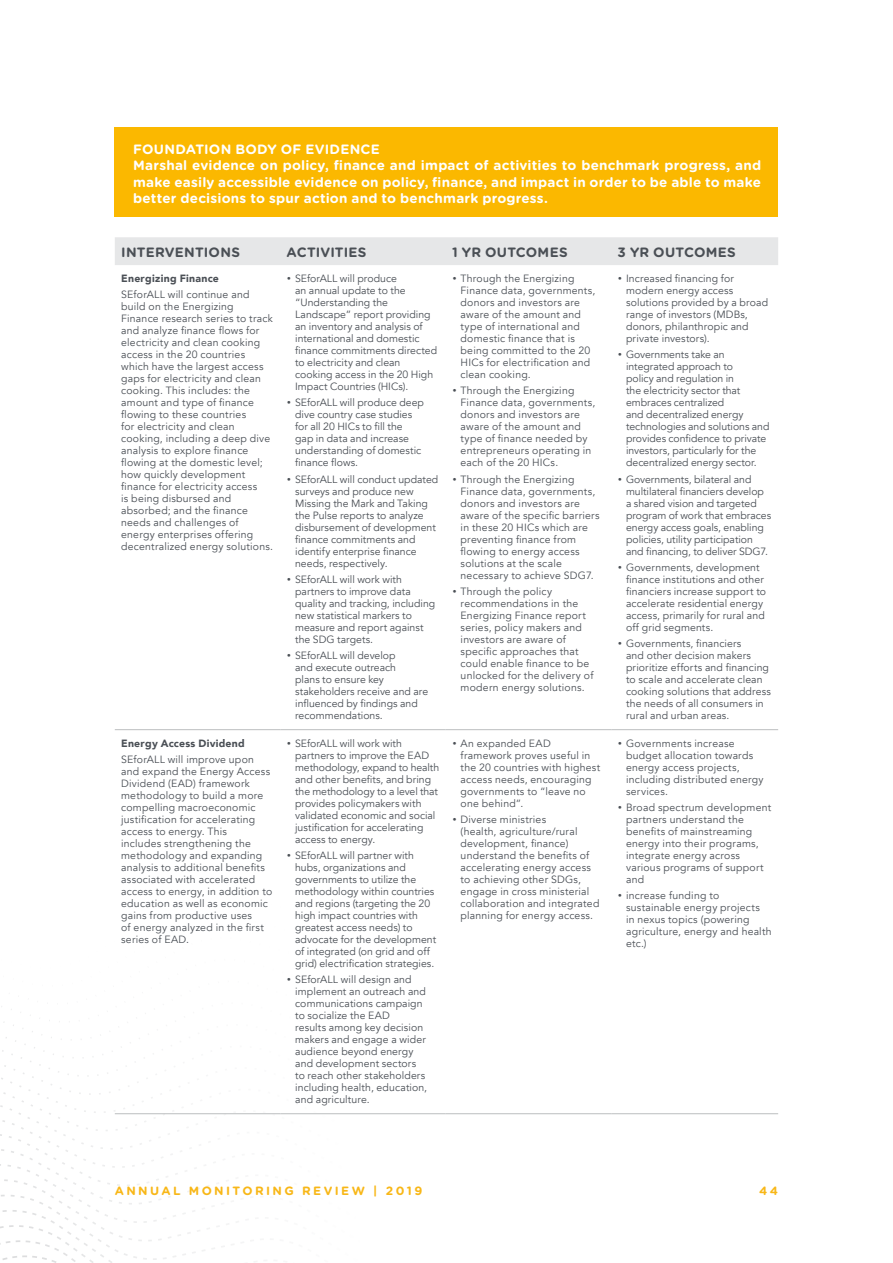
<style>
.page{position:relative;width:893px;height:1263px;background:#fff}
.page>*{position:absolute;margin:0;border:0;box-sizing:border-box;transform-origin:0 0}
.t1{font:700 13.5px/16.2px "Gotham Rounded";letter-spacing:.015em;color:#fff}
.t2{font:700 13.5px "Gotham Rounded";letter-spacing:.015em;color:#4a4f55}
.t3{font:700 12px "Gotham Rounded";letter-spacing:.2em;color:#f8b717}
.t4{font:10.5px/12px "Avenir";letter-spacing:.015em;color:#4a4f55}
.t5{font:10.5px/12px "Avenir";letter-spacing:-.005em;color:#4a4f55}
.t6{font:900 10.5px "Avenir";letter-spacing:.025em;color:#4a4f55}
.s1{font-family:"Gotham Rounded"}
</style>
<div class="page">
<svg style="left:0;top:1006px;width:369px;height:257px"></svg>
<div style="left:115px;top:128px;width:663px;height:89px;background:#fbb800"></div>
<div style="left:115px;top:237px;width:663px;height:28px;background:#e6e7e8"></div>
<hr style="left:115px;top:729px;width:165px;height:1px;background:#bcbec0">
<hr style="left:280px;top:729px;width:166px;height:1px;background:#bcbec0">
<hr style="left:446px;top:729px;width:165px;height:1px;background:#bcbec0">
<hr style="left:611px;top:729px;width:167px;height:1px;background:#bcbec0">
<hr style="left:115px;top:1113px;width:165px;height:1px;background:#bcbec0">
<hr style="left:280px;top:1113px;width:166px;height:1px;background:#bcbec0">
<hr style="left:446px;top:1113px;width:165px;height:1px;background:#bcbec0">
<hr style="left:611px;top:1113px;width:167px;height:1px;background:#bcbec0">
<p class="t1" style="left:133px;top:141px;width:629px">FOUNDATION BODY OF EVIDENCE<br>Marshal evidence on policy, finance and impact of activities to benchmark progress, and make easily accessible evidence on policy, finance, and impact in order to be able to make better decisions to spur action and to benchmark progress.</p>
<p class="t2" style="left:121px;top:244px;width:120px">INTERVENTIONS</p>
<p class="t2" style="left:287px;top:244px;width:81px">ACTIVITIES</p>
<p class="t2" style="left:452px;top:244px;width:117px">1 YR OUTCOMES</p>
<p class="t2" style="left:618px;top:244px;width:120px">3 YR OUTCOMES</p>
<p class="t6" style="left:121px;top:269px;width:99px">Energizing Finance</p>
<p class="t4" style="left:121px;top:289px;width:153px">SEforALL will continue and build on the Energizing<br>Finance research series to track and analyze finance flows for electricity and clean cooking access in the 20 countries which have the largest access gaps for electricity and clean cooking. This includes: the amount and type of finance flowing to these countries<br>for electricity and clean cooking, including a deep dive analysis to explore finance flowing at the domestic level; how quickly development finance for electricity access<br>is being disbursed and absorbed; and the finance needs and challenges of energy enterprises offering decentralized energy solutions.</p>
<p class="t4" style="left:626px;top:273px;width:143px;text-indent:-9px"><span class="s1">•</span> Increased financing for modern energy access solutions provided by a broad range of investors (MDBs, donors, philanthropic and private investors).</p>
<p class="t5" style="left:626px;top:349px;width:145px;text-indent:-9px"><span class="s1">•</span> Governments take an integrated approach to<br>policy and regulation in<br>the electricity sector that embraces centralized<br>and decentralized energy technologies and solutions and provides confidence to private investors, particularly for the decentralized energy sector.</p>
<p class="t5" style="left:626px;top:473px;width:147px;text-indent:-9px"><span class="s1">•</span> Governments, bilateral and multilateral financiers develop a shared vision and targeted program of work that embraces energy access goals, enabling policies, utility participation and financing, to deliver SDG7.</p>
<p class="t4" style="left:626px;top:561px;width:142px;text-indent:-9px"><span class="s1">•</span> Governments, development finance institutions and other financiers increase support to accelerate residential energy access, primarily for rural and off grid segments.</p>
<p class="t4" style="left:626px;top:638px;width:146px;text-indent:-9px"><span class="s1">•</span> Governments, financiers<br>and other decision makers prioritize efforts and financing to scale and accelerate clean cooking solutions that address the needs of all consumers in rural and urban areas.</p>
<p class="t4" style="left:295px;top:273px;width:144px;text-indent:-9px"><span class="s1">•</span> SEforALL will produce<br>an annual update to the “Understanding the<br>Landscape” report providing an inventory and analysis of international and domestic finance commitments directed to electricity and clean cooking access in the 20 High<br>Impact Countries (HICs).</p>
<p class="t4" style="left:295px;top:397px;width:130px;text-indent:-9px"><span class="s1">•</span> SEforALL will produce deep dive country case studies for all 20 HICs to fill the<br>gap in data and increase understanding of domestic finance flows.</p>
<p class="t4" style="left:295px;top:473px;width:145px;text-indent:-9px"><span class="s1">•</span> SEforALL will conduct updated surveys and produce new<br>Missing the Mark and Taking the Pulse reports to analyze disbursement of development finance commitments and identify enterprise finance needs, respectively.</p>
<p class="t4" style="left:295px;top:573px;width:142px;text-indent:-9px"><span class="s1">•</span> SEforALL will work with partners to improve data quality and tracking, including new statistical markers to measure and report against the SDG targets.</p>
<p class="t4" style="left:295px;top:650px;width:135px;text-indent:-9px"><span class="s1">•</span> SEforALL will develop<br>and execute outreach<br>plans to ensure key stakeholders receive and are influenced by findings and recommendations.</p>
<p class="t4" style="left:461px;top:273px;width:136px;text-indent:-9px"><span class="s1">•</span> Through the Energizing<br>Finance data, governments, donors and investors are aware of the amount and type of international and domestic finance that is being committed to the 20<br>HICs for electrification and clean cooking.</p>
<p class="t4" style="left:461px;top:385px;width:136px;text-indent:-9px"><span class="s1">•</span> Through the Energizing<br>Finance data, governments, donors and investors are aware of the amount and type of finance needed by entrepreneurs operating in each of the 20 HICs.</p>
<p class="t4" style="left:461px;top:473px;width:141px;text-indent:-9px"><span class="s1">•</span> Through the Energizing<br>Finance data, governments, donors and investors are aware of the specific barriers in these 20 HICs which are preventing finance from flowing to energy access solutions at the scale necessary to achieve SDG7.</p>
<p class="t4" style="left:461px;top:585px;width:134px;text-indent:-9px"><span class="s1">•</span> Through the policy recommendations in the<br>Energizing Finance report series, policy makers and investors are aware of specific approaches that could enable finance to be unlocked for the delivery of modern energy solutions.</p>
<p class="t6" style="left:121px;top:734px;width:125px">Energy Access Dividend</p>
<p class="t4" style="left:121px;top:753px;width:153px">SEforALL will improve upon and expand the Energy Access<br>Dividend (EAD) framework methodology to build a more compelling macroeconomic justification for accelerating access to energy. This<br>includes strengthening the methodology and expanding analysis to additional benefits associated with accelerated access to energy, in addition to education as well as economic gains from productive uses<br>of energy analyzed in the first series of EAD.</p>
<p class="t4" style="left:295px;top:737px;width:146px;text-indent:-9px"><span class="s1">•</span> SEforALL will work with partners to improve the EAD methodology, expand to health and other benefits, and bring the methodology to a level that provides policymakers with validated economic and social justification for accelerating access to energy.</p>
<p class="t4" style="left:295px;top:850px;width:143px;text-indent:-9px"><span class="s1">•</span> SEforALL will partner with hubs, organizations and governments to utilize the methodology within countries and regions (targeting the 20 high impact countries with greatest access needs) to advocate for the development of integrated (on grid and off grid) electrification strategies.</p>
<p class="t4" style="left:295px;top:974px;width:134px;text-indent:-9px"><span class="s1">•</span> SEforALL will design and implement an outreach and communications campaign to socialize the EAD<br>results among key decision makers and engage a wider audience beyond energy and development sectors to reach other stakeholders including health, education, and agriculture.</p>
<p class="t4" style="left:461px;top:737px;width:141px;text-indent:-9px"><span class="s1">•</span> An expanded EAD framework proves useful in the 20 countries with highest access needs, encouraging governments to “leave no one behind”.</p>
<p class="t4" style="left:461px;top:814px;width:140px;text-indent:-9px"><span class="s1">•</span> Diverse ministries<br>(health, agriculture/rural development, finance) understand the benefits of accelerating energy access to achieving other SDGs, engage in cross ministerial collaboration and integrated planning for energy access.</p>
<p class="t4" style="left:626px;top:737px;width:139px;text-indent:-9px"><span class="s1">•</span> Governments increase budget allocation towards energy access projects, including distributed energy services.</p>
<p class="t4" style="left:626px;top:802px;width:147px;text-indent:-9px"><span class="s1">•</span> Broad spectrum development partners understand the benefits of mainstreaming energy into their programs, integrate energy across various programs of support and</p>
<p class="t4" style="left:626px;top:890px;width:147px;text-indent:-9px"><span class="s1">•</span> increase funding to sustainable energy projects<br>in nexus topics (powering agriculture, energy and health etc.)</p>
<p class="t3" style="left:115px;top:1183px;width:309px">ANNUAL MONITORING REVIEW | 2019</p>
<p class="t3" style="left:759px;top:1183px;width:20px">44</p>
</div>
